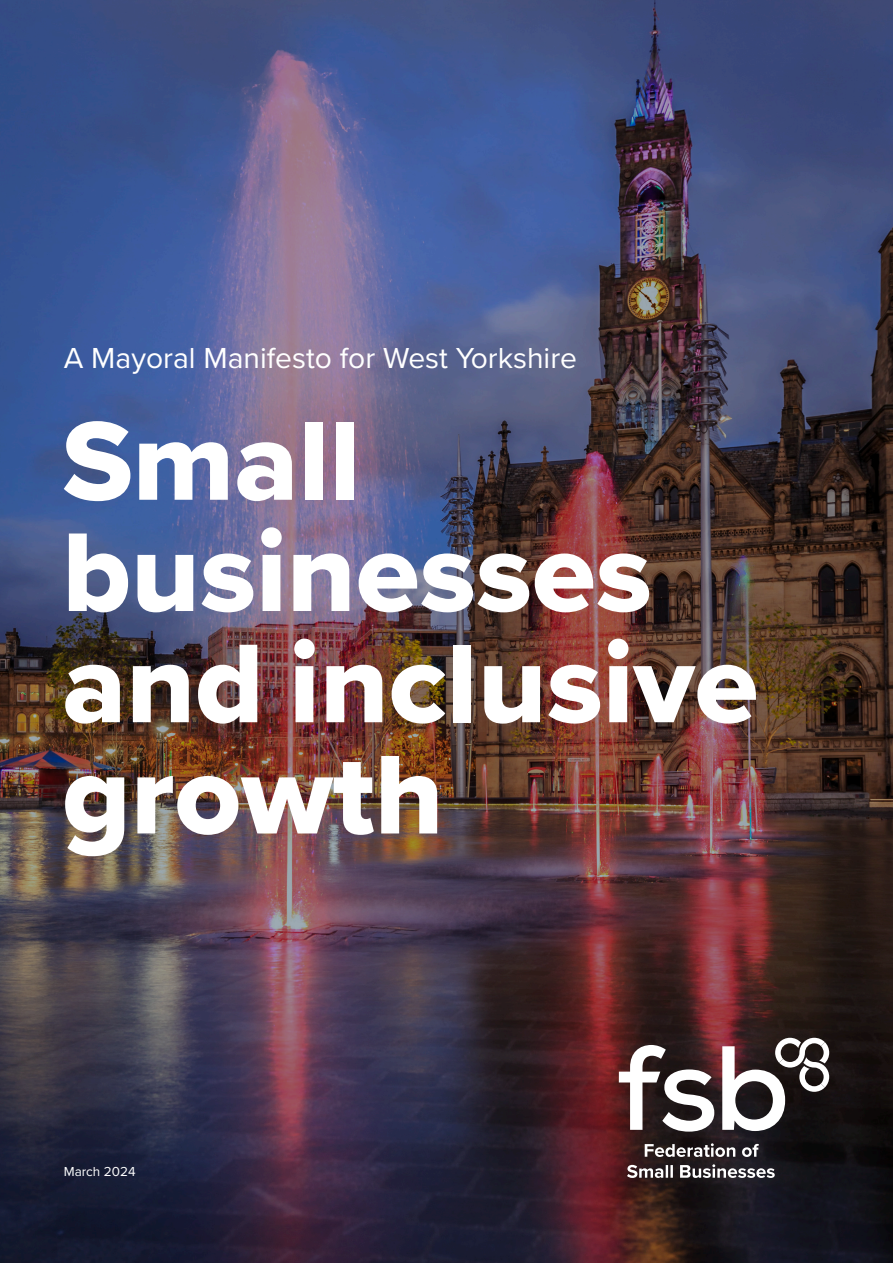
<style>
.page{position:relative;width:893px;height:1263px;background:#fff}
.page>*{position:absolute;margin:0;border:0;box-sizing:border-box;transform-origin:0 0}
.t1{font:116.1px/111.3px "Proxima Nova Extrabld";color:#fff}
.t2{font:30px "Proxima Nova";color:#fff}
.t3{font:13.5px "Proxima Nova";color:#fff}
</style>
<div class="page">
<img style="left:0;top:0;width:893px;height:1263px">
<svg style="left:627px;top:1164px;width:148px;height:14px"></svg>
<svg style="left:645px;top:1143px;width:114px;height:14px"></svg>
<svg style="left:619px;top:1045px;width:95px;height:86px"></svg>
<svg style="left:722px;top:1038px;width:107px;height:93px"></svg>
<p class="t2" style="left:64px;top:335px;width:515px">A Mayoral Manifesto for West Yorkshire</p>
<p class="t1" style="left:62px;top:404px;width:697px">Small businesses and inclusive growth</p>
<p class="t3" style="left:64px;top:1162px;width:73px">March 2024</p>
</div>
